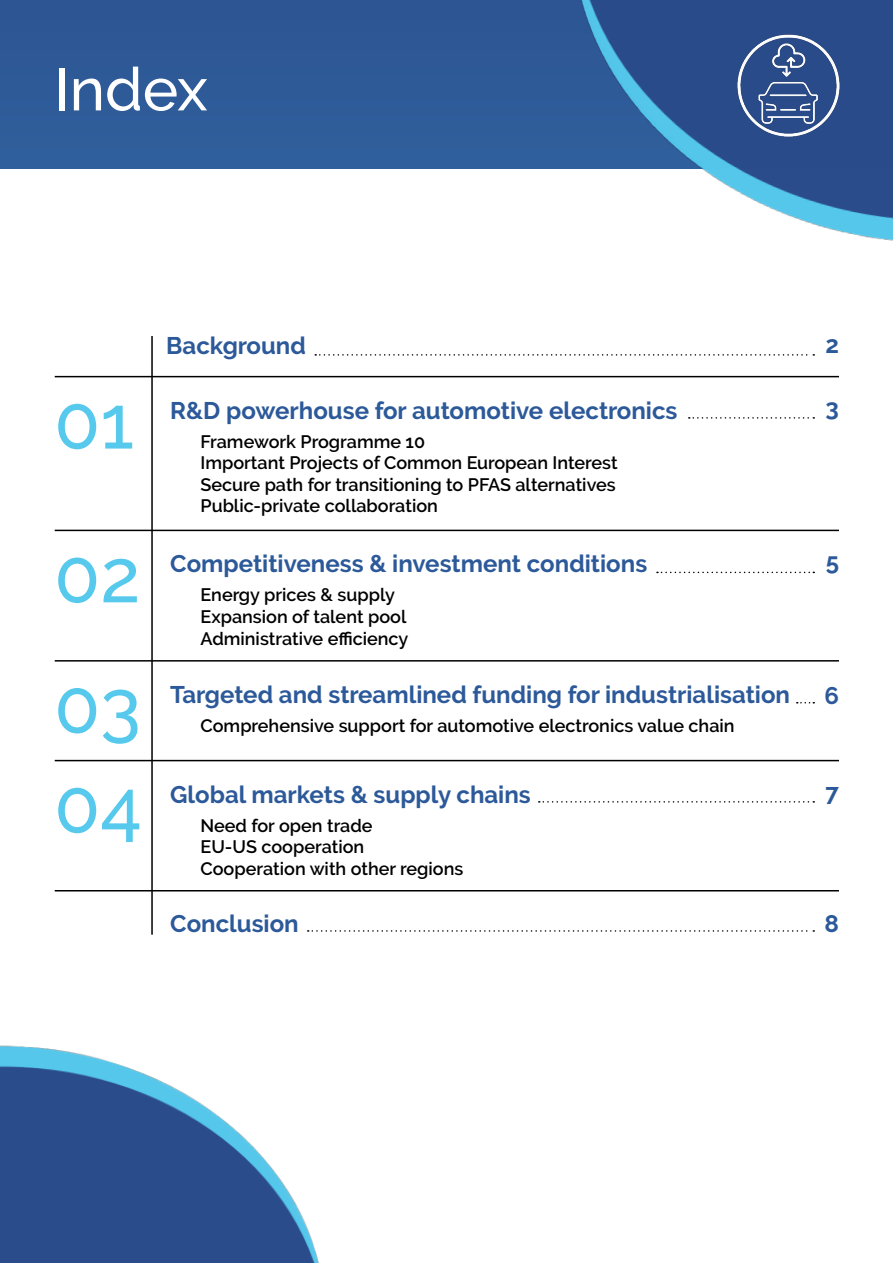
<style>
.page{position:relative;width:893px;height:1263px;background:#fff}
.page>*{position:absolute;margin:0;border:0;box-sizing:border-box;transform-origin:0 0}
.t1{font:500 75px "Raleway";color:#56c9ed}
.t2{font:500 60px "Raleway";color:#fff}
.t3{font:700 24px "Raleway";color:#2c5999}
.t4{font:600 18px/21.6px "Raleway";color:#000}
</style>
<div class="page">
<div style="left:0;top:0;width:551px;height:168px;background:#2e5a98"></div>
<img style="left:551px;top:0;width:342px;height:241px">
<img style="left:729px;top:26px;width:119px;height:119px">
<hr style="left:151px;top:336px;width:2px;height:599px;background:#000">
<hr style="left:55px;top:376px;width:784px;height:1px;background:#000">
<hr style="left:55px;top:530px;width:784px;height:1px;background:#000">
<hr style="left:55px;top:660px;width:784px;height:2px;background:#000">
<hr style="left:55px;top:760px;width:784px;height:1px;background:#000">
<hr style="left:55px;top:890px;width:784px;height:1px;background:#000">
<svg style="left:689px;top:417px;width:125px;height:2px"></svg>
<svg style="left:657px;top:572px;width:157px;height:1px"></svg>
<svg style="left:539px;top:801px;width:275px;height:2px"></svg>
<svg style="left:315px;top:354px;width:499px;height:2px"></svg>
<svg style="left:308px;top:930px;width:506px;height:2px"></svg>
<img style="left:0;top:1045px;width:319px;height:218px">
<h2 class="t2" style="left:54px;top:55px;width:155px">Index</h2>
<h3 class="t3" style="left:166px;top:332px;width:141px">Background</h3>
<h1 class="t1" style="left:54px;top:379px;width:81px">01</h1>
<h3 class="t3" style="left:170px;top:396px;width:509px">R&amp;D powerhouse for automotive electronics</h3>
<p class="t4" style="left:200px;top:430px;width:419px">Framework Programme 10<br>Important Projects of Common European Interest Secure path for transitioning to PFAS alternatives Public-private collaboration</p>
<h1 class="t1" style="left:54px;top:533px;width:88px">02</h1>
<h3 class="t3" style="left:170px;top:550px;width:478px">Competitiveness &amp; investment conditions</h3>
<p class="t4" style="left:200px;top:584px;width:209px">Energy prices &amp; supply<br>Expansion of talent pool<br>Administrative efficiency</p>
<h1 class="t1" style="left:54px;top:663px;width:88px">03</h1>
<h3 class="t3" style="left:170px;top:681px;width:621px">Targeted and streamlined funding for industrialisation</h3>
<p class="t4" style="left:200px;top:715px;width:536px">Comprehensive support for automotive electronics value chain</p>
<h1 class="t1" style="left:54px;top:763px;width:89px">04</h1>
<h3 class="t3" style="left:170px;top:780px;width:362px">Global markets &amp; supply chains</h3>
<p class="t4" style="left:200px;top:814px;width:264px">Need for open trade<br>EU-US cooperation<br>Cooperation with other regions</p>
<h3 class="t3" style="left:170px;top:910px;width:130px">Conclusion</h3>
<h3 class="t3" style="left:825px;top:330px;width:15px">2</h3>
<h3 class="t3" style="left:826px;top:393px;width:15px">3</h3>
<h3 class="t3" style="left:826px;top:548px;width:15px">5</h3>
<h3 class="t3" style="left:824px;top:681px;width:16px">6</h3>
<h3 class="t3" style="left:825px;top:779px;width:15px">7</h3>
<h3 class="t3" style="left:824px;top:909px;width:16px">8</h3>
</div>
